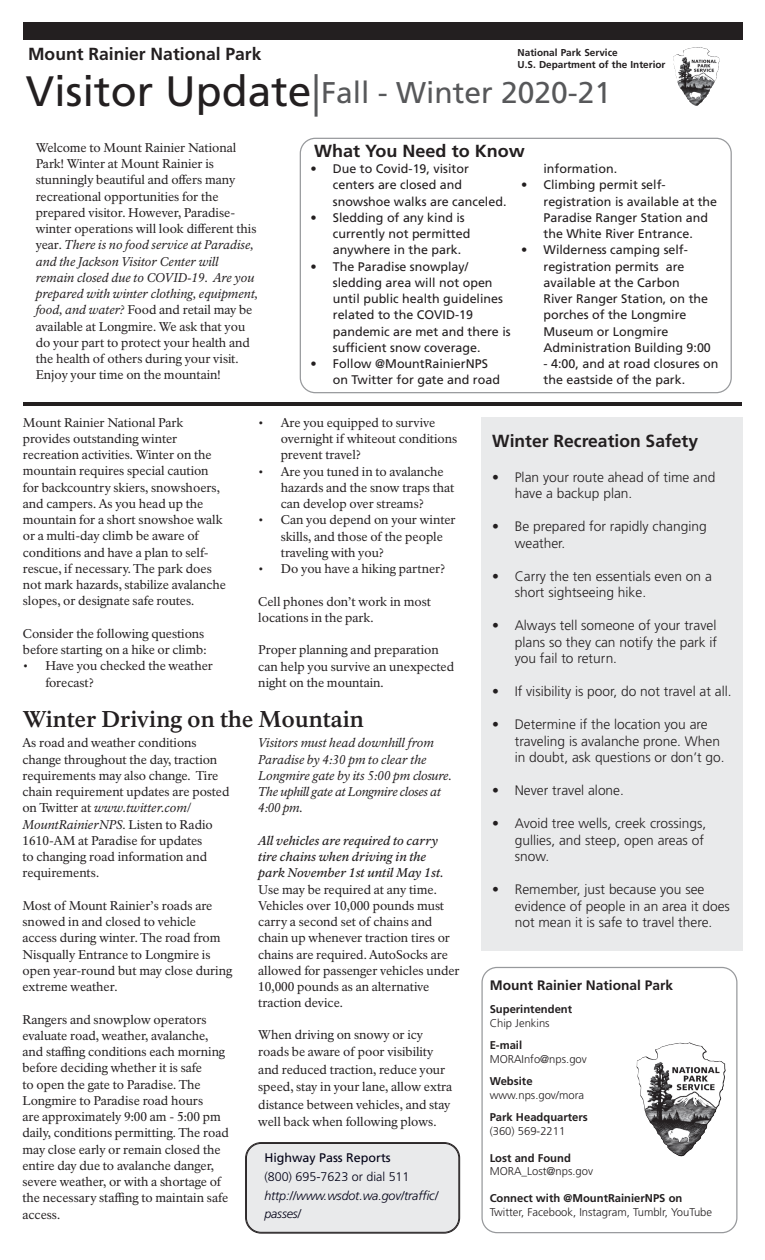
<style>
.page{position:relative;width:765px;height:1260px;background:#fff}
.page>*{position:absolute;margin:0;border:0;box-sizing:border-box;transform-origin:0 0}
.t1{font:42.5px "Frutiger LT Std";color:#231f20}
.Body_left{font:30px "Frutiger LT Std";color:#57585a}
.body_left{font:700 22.5px "NPS Rawlinson OT";letter-spacing:-.005em;color:#231f20}
.Body_left-2{font:700 17.5px "Frutiger LT Std";color:#231f20}
.t2{font:300 13.75px/16.5px "Frutiger LT Std";color:#231f20}
.t3{font:700 13.75px "Frutiger LT Std";color:#231f20}
.Body_left-3{font:12.5px/16.2px "NPS Rawlinson OT";letter-spacing:-.005em;color:#231f20}
.t4{font:12.5px/16.2px "Frutiger LT Std";color:#231f20}
.Body_left-4{font:italic 12.5px/16.2px "NPS Rawlinson OT";color:#231f20}
.t5{font:italic 300 12.5px/18.8px "Frutiger LT Std";letter-spacing:-.01em;color:#000015}
.t6{font:300 12.5px "Frutiger LT Std";color:#000015}
.t7{font:12.5px "Frutiger LT Std";color:#000015}
.t8{font:300 11.25px/13.5px "Frutiger LT Std";color:#231f20}
.t9{font:700 11.25px "Frutiger LT Std";color:#231f20}
.Mailing_panel-return{font:700 10px "Frutiger LT Std";color:#231f20}
.s1{font-weight:300;color:#57585a}
.s2{font-style:italic}
.s3{font-family:"NPS Rawlinson OT Med";font-style:italic}
.s4{font-weight:700}
</style>
<div class="page">
<div style="left:481px;top:417px;width:261px;height:533px;background:#e9eaeb"></div>
<hr style="left:23px;top:402px;width:719px;height:4px;background:#231f20">
<div style="left:23px;top:22px;width:719px;height:18px;background:#231f20"></div>
<img style="left:673px;top:47px;width:32px;height:59px">
<div style="left:481px;top:967px;width:257px;height:266px;border:1px solid #939598;border-radius:15px"></div>
<img style="left:637px;top:1042px;width:61px;height:114px">
<div style="left:300px;top:138px;width:432px;height:255px;border:1px solid #939598;border-radius:15px"></div>
<div style="left:246px;top:1143px;width:213px;height:90px;background:#e9eaeb;border-radius:15px"></div>
<div style="left:246px;top:1143px;width:213px;height:90px;border:1px solid #231f20;border-radius:15px"></div>
<p class="Body_left-2" style="left:28px;top:43px;width:235px">Mount Rainier National Park</p>
<p class="Mailing_panel-return" style="left:518px;top:46px;width:102px">National Park Service</p>
<p class="Mailing_panel-return" style="left:518px;top:59px;width:149px">U.S. Department of the Interior</p>
<h1 class="t1" style="left:26px;top:66px;width:297px">Visitor Update<span class="s1">|</span></h1>
<p class="Body_left" style="left:321px;top:74px;width:292px">Fall - Winter 2020-21</p>
<p class="Body_left-3" style="left:36px;top:140px;width:224px">Welcome to Mount Rainier National Park! Winter at Mount Rainier is stunningly beautiful and offers many recreational opportunities for the prepared visitor. However, Paradise&shy;winter operations will look different this year. <span class="s2">There is no food service at Paradise, and the Jackson Visitor Center will remain closed due to COVID-19. Are you prepared with winter clothing, equipment, food, and water?</span> Food and retail may be available at Longmire. We ask that you do your part to protect your health and the health of others during your visit.<br>Enjoy your time on the mountain!</p>
<p class="Body_left-2" style="left:314px;top:141px;width:212px">What You Need to Know</p>
<p class="t4" style="left:333px;top:161px;width:175px;text-indent:-22px">• Due to Covid-19, visitor centers are closed and snowshoe walks are canceled.</p>
<p class="t4" style="left:333px;top:209px;width:139px;text-indent:-22px">• Sledding of any kind is currently not permitted anywhere in the park.</p>
<p class="t4" style="left:333px;top:258px;width:179px;text-indent:-22px">• The Paradise snowplay/ sledding area will not open until public health guidelines related to the COVID-19 pandemic are met and there is sufficient snow coverage.</p>
<p class="t4" style="left:333px;top:356px;width:169px;text-indent:-22px">• Follow @MountRainierNPS on Twitter for gate and road</p>
<p class="t4" style="left:544px;top:161px;width:75px">information.</p>
<p class="t4" style="left:544px;top:177px;width:175px;text-indent:-22px">• Climbing permit self&shy;registration is available at the<br>Paradise Ranger Station and the White River Entrance.</p>
<p class="t4" style="left:544px;top:242px;width:169px;text-indent:-22px">• Wilderness camping self&shy;registration permits are available at the Carbon<br>River Ranger Station, on the porches of the Longmire<br>Museum or Longmire<br>Administration Building 9:00</p>
<p class="t4" style="left:544px;top:356px;width:177px">- 4:00, and at road closures on the eastside of the park.</p>
<p class="Body_left-3" style="left:23px;top:414px;width:204px">Mount Rainier National Park provides outstanding winter recreation activities. Winter on the mountain requires special caution for backcountry skiers, snowshoers, and campers. As you head up the mountain for a short snowshoe walk or a multi-day climb be aware of conditions and have a plan to self&shy;rescue, if necessary. The park does not mark hazards, stabilize avalanche slopes, or designate safe routes.</p>
<p class="Body_left-3" style="left:23px;top:626px;width:185px">Consider the following questions before starting on a hike or climb:</p>
<p class="Body_left-3" style="left:45px;top:658px;width:169px;text-indent:-22px">• Have you checked the weather forecast?</p>
<p class="Body_left-3" style="left:281px;top:415px;width:178px;text-indent:-22px">• Are you equipped to survive overnight if whiteout conditions prevent travel?</p>
<p class="Body_left-3" style="left:281px;top:463px;width:175px;text-indent:-22px">• Are you tuned in to avalanche hazards and the snow traps that can develop over streams?</p>
<p class="Body_left-3" style="left:281px;top:512px;width:176px;text-indent:-22px">• Can you depend on your winter skills, and those of the people traveling with you?</p>
<p class="Body_left-3" style="left:258px;top:561px;width:189px">• Do you have a hiking partner?</p>
<p class="Body_left-3" style="left:258px;top:593px;width:174px">Cell phones don’t work in most locations in the park.</p>
<p class="Body_left-3" style="left:258px;top:642px;width:197px">Proper planning and preparation can help you survive an unexpected night on the mountain.</p>
<p class="body_left" style="left:23px;top:706px;width:343px">Winter Driving on the Mountain</p>
<p class="Body_left-3" style="left:23px;top:735px;width:209px">As road and weather conditions change throughout the day, traction requirements may also change. Tire chain requirement updates are posted on Twitter at <span class="s2">www.twitter.com/<br>MountRainierNPS</span>. Listen to Radio<br>1610-AM at Paradise for updates<br>to changing road information and requirements.</p>
<p class="Body_left-3" style="left:23px;top:898px;width:211px">Most of Mount Rainier’s roads are snowed in and closed to vehicle access during winter. The road from<br>Nisqually Entrance to Longmire is open year-round but may close during extreme weather.</p>
<p class="Body_left-3" style="left:23px;top:1011px;width:208px">Rangers and snowplow operators evaluate road, weather, avalanche, and staffing conditions each morning before deciding whether it is safe<br>to open the gate to Paradise. The Longmire to Paradise road hours<br>are approximately 9:00 am - 5:00 pm daily, conditions permitting. The road may close early or remain closed the entire day due to avalanche danger, severe weather, or with a shortage of the necessary staffing to maintain safe access.</p>
<p class="Body_left-4" style="left:258px;top:735px;width:195px">Visitors must head downhill from<br>Paradise by 4:30 pm to clear the<br>Longmire gate by its 5:00 pm closure.<br>The uphill gate at Longmire closes at<br>4:00 pm.</p>
<p class="Body_left-3" style="left:258px;top:833px;width:203px"><span class="s3">All vehicles are required to carry tire chains when driving in the<br>park November 1st until May 1st.<br></span>Use may be required at any time.<br>Vehicles over 10,000 pounds must carry a second set of chains and chain up whenever traction tires or chains are required. AutoSocks are allowed for passenger vehicles under<br>10,000 pounds as an alternative traction device.</p>
<p class="Body_left-3" style="left:258px;top:1026px;width:195px;line-height:17.5px">When driving on snowy or icy roads be aware of poor visibility and reduced traction, reduce your speed, stay in your lane, allow extra distance between vehicles, and stay well back when following plows.</p>
<p class="t7" style="left:264px;top:1150px;width:128px">Highway Pass Reports</p>
<p class="t6" style="left:264px;top:1170px;width:147px">(800) 695-7623 or dial 511</p>
<p class="t5" style="left:264px;top:1186px;width:175px">http://www.wsdot.wa.gov/traffic/ passes/</p>
<p class="Body_left-2" style="left:492px;top:431px;width:207px">Winter Recreation Safety</p>
<p class="t2" style="left:515px;top:469px;width:202px;text-indent:-22px">• Plan your route ahead of time and have a backup plan.</p>
<p class="t2" style="left:515px;top:518px;width:194px;text-indent:-22px">• Be prepared for rapidly changing weather.</p>
<p class="t2" style="left:515px;top:568px;width:199px;text-indent:-22px">• Carry the ten essentials even on a short sightseeing hike.</p>
<p class="t2" style="left:515px;top:617px;width:204px;text-align:justify;text-indent:-22px">• Always tell someone of your travel plans so they can notify the park if you fail to return.</p>
<p class="t2" style="left:492px;top:683px;width:241px">• If visibility is poor, do not travel at all.</p>
<p class="t2" style="left:515px;top:716px;width:211px;text-indent:-22px">• Determine if the location you are traveling is avalanche prone. When in doubt, ask questions or don’t go.</p>
<p class="t2" style="left:492px;top:782px;width:133px">• Never travel alone.</p>
<p class="t2" style="left:515px;top:815px;width:193px;text-indent:-22px">• Avoid tree wells, creek crossings, gullies, and steep, open areas of snow.</p>
<p class="t2" style="left:515px;top:881px;width:217px;text-indent:-22px">• Remember, just because you see evidence of people in an area it does not mean it is safe to travel there.</p>
<p class="t3" style="left:490px;top:977px;width:185px">Mount Rainier National Park</p>
<p class="t9" style="left:490px;top:1003px;width:84px">Superintendent</p>
<p class="t8" style="left:490px;top:1016px;width:62px">Chip Jenkins</p>
<p class="t9" style="left:490px;top:1039px;width:34px">E-mail</p>
<p class="t8" style="left:490px;top:1052px;width:99px">MORAInfo@nps.gov</p>
<p class="t9" style="left:490px;top:1075px;width:44px">Website</p>
<p class="t8" style="left:490px;top:1088px;width:96px">www.nps.gov/mora</p>
<p class="t9" style="left:490px;top:1111px;width:100px">Park Headquarters</p>
<p class="t8" style="left:490px;top:1124px;width:77px">(360) 569-2211</p>
<p class="t9" style="left:490px;top:1151px;width:83px">Lost and Found</p>
<p class="t8" style="left:490px;top:1165px;width:105px">MORA_Lost@nps.gov</p>
<p class="t8" style="left:490px;top:1192px;width:224px"><span class="s4">Connect with @MountRainierNPS on<br></span>Twitter, Facebook, Instagram, Tumblr, YouTube</p>
</div>
